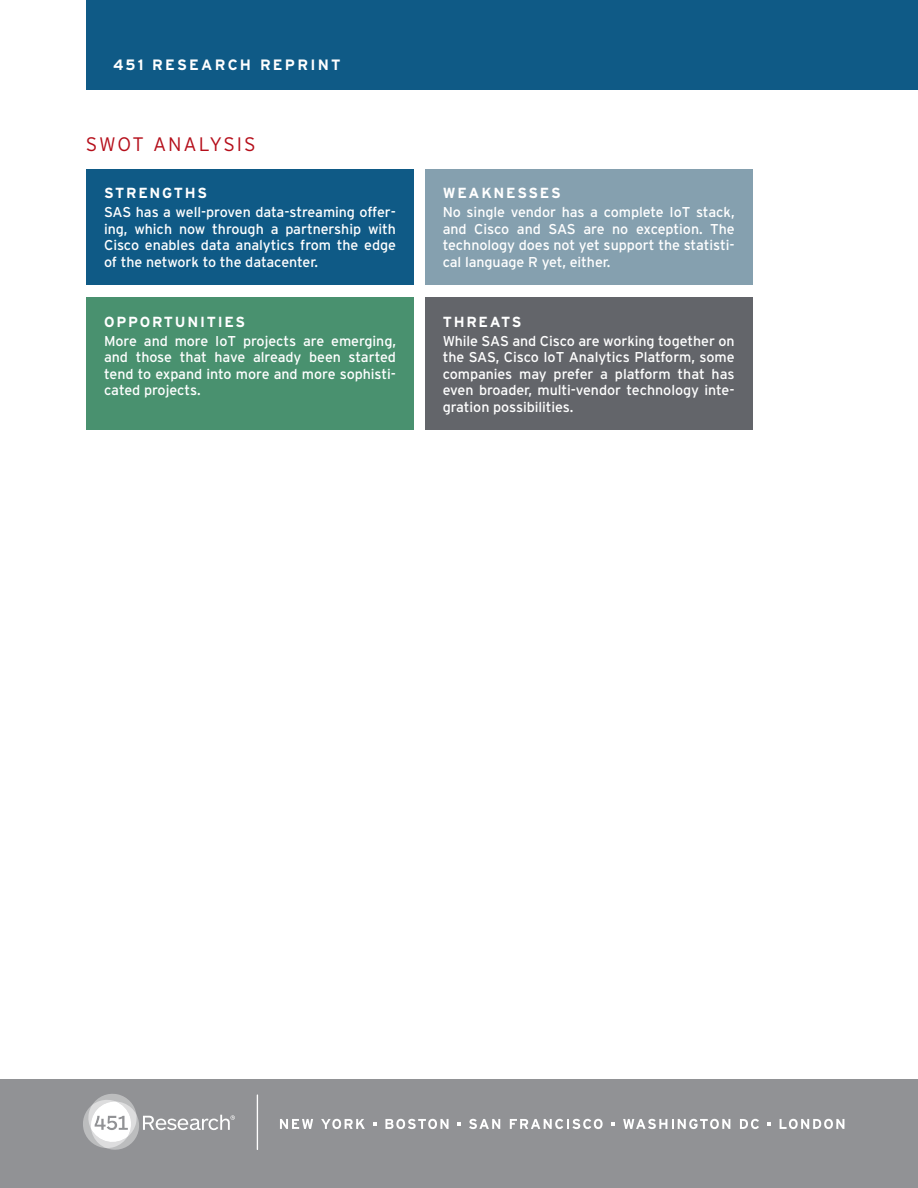
<style>
.page{position:relative;width:918px;height:1188px;background:#fff}
.page>*{position:absolute;margin:0;border:0;box-sizing:border-box;transform-origin:0 0}
.SWOT_Hed{font:300 19.5px "Interstate";letter-spacing:.095em;color:#b50e1a}
.Header{font:700 15px "Interstate";letter-spacing:.15em;color:#fff}
.SWOT_Head{font:700 14.7px "Interstate";letter-spacing:.12em;color:#fff}
.SWOT_Body{font:14.25px/16.5px "Interstate";letter-spacing:-.005em;color:#fff;text-align:justify}
</style>
<div class="page">
<div style="left:0;top:1080px;width:918px;height:108px;background:#919295"></div>
<hr style="left:257px;top:1094px;width:1px;height:56px;background:#fff">
<svg style="left:83px;top:1094px;width:152px;height:56px"></svg>
<svg style="left:280px;top:1119px;width:33px;height:10px"></svg>
<svg style="left:321px;top:1119px;width:44px;height:10px"></svg>
<svg style="left:385px;top:1119px;width:64px;height:10px"></svg>
<svg style="left:469px;top:1119px;width:31px;height:10px"></svg>
<svg style="left:510px;top:1119px;width:93px;height:10px"></svg>
<svg style="left:623px;top:1119px;width:107px;height:10px"></svg>
<svg style="left:740px;top:1119px;width:19px;height:10px"></svg>
<svg style="left:780px;top:1119px;width:64px;height:10px"></svg>
<svg style="left:373px;top:1122px;width:4px;height:4px"></svg>
<svg style="left:457px;top:1122px;width:4px;height:4px"></svg>
<svg style="left:611px;top:1122px;width:4px;height:4px"></svg>
<svg style="left:768px;top:1122px;width:3px;height:4px"></svg>
<div style="left:86px;top:0;width:832px;height:90px;background:#0f5a86"></div>
<div style="left:86px;top:169px;width:328px;height:116px;background:#0f5a86"></div>
<div style="left:425px;top:169px;width:328px;height:116px;background:#85a0af"></div>
<div style="left:86px;top:297px;width:328px;height:133px;background:#49916f"></div>
<div style="left:425px;top:297px;width:328px;height:133px;background:#63656a"></div>
<p class="Header" style="left:113px;top:55px;width:229px">451 RESEARCH REPRINT</p>
<p class="SWOT_Hed" style="left:86px;top:132px;width:171px">SWOT ANALYSIS</p>
<p class="SWOT_Head" style="left:104px;top:184px;width:105px">STRENGTHS</p>
<p class="SWOT_Body" style="left:104px;top:204px;width:293px">SAS has a well-proven data-streaming offer&shy;ing, which now through a partnership with Cisco enables data analytics from the edge of the network to the datacenter.</p>
<p class="SWOT_Head" style="left:104px;top:313px;width:143px">OPPORTUNITIES</p>
<p class="SWOT_Body" style="left:104px;top:332px;width:293px">More and more IoT projects are emerging, and those that have already been started tend to expand into more and more sophisti&shy;cated projects.</p>
<p class="SWOT_Head" style="left:443px;top:184px;width:119px">WEAKNESSES</p>
<p class="SWOT_Body" style="left:443px;top:204px;width:293px">No single vendor has a complete IoT stack, and Cisco and SAS are no exception. The technology does not yet support the statisti&shy;cal language R yet, either.</p>
<p class="SWOT_Head" style="left:443px;top:313px;width:80px">THREATS</p>
<p class="SWOT_Body" style="left:443px;top:332px;width:293px">While SAS and Cisco are working together on the SAS, Cisco IoT Analytics Platform, some companies may prefer a platform that has even broader, multi-vendor technology inte&shy;gration possibilities.</p>
</div>
